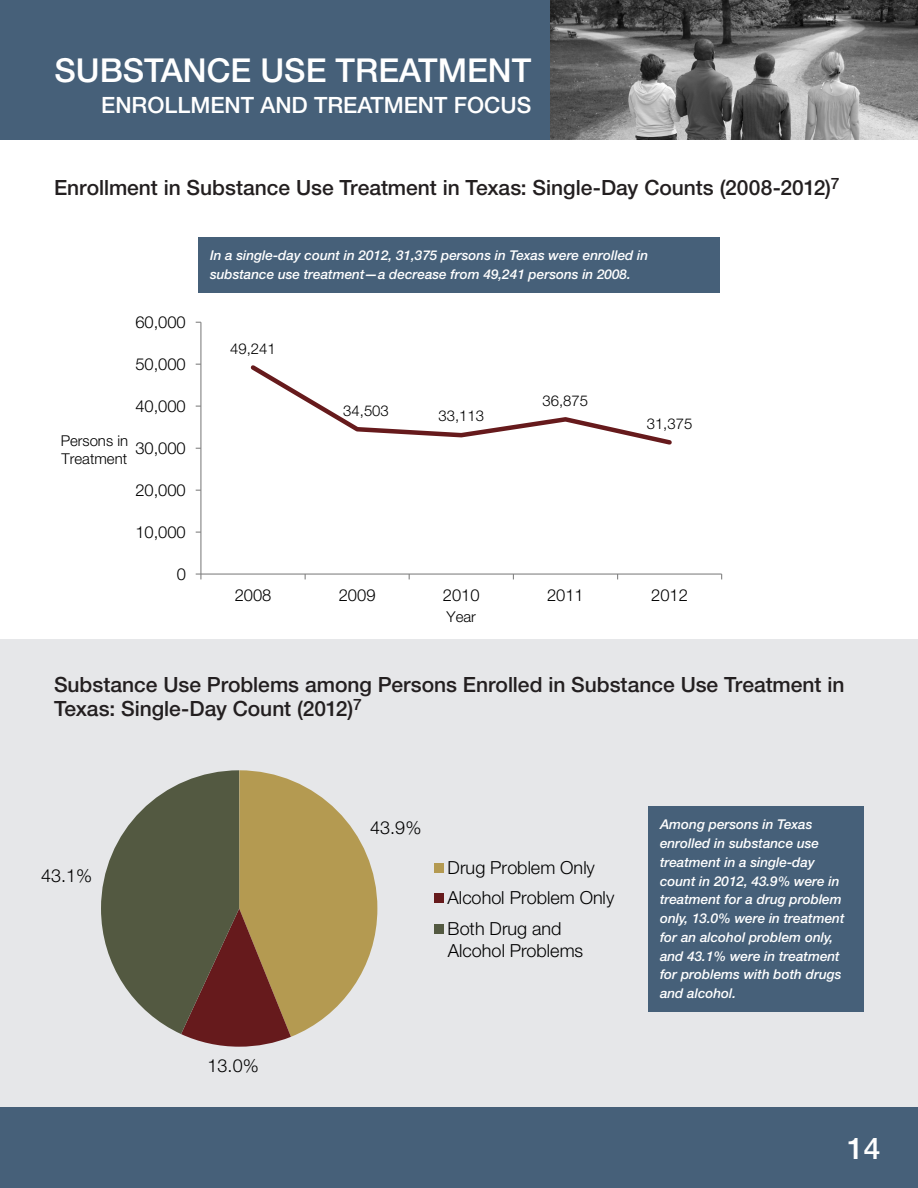
<style>
.page{position:relative;width:918px;height:1188px;background:#fff}
.page>*{position:absolute;margin:0;border:0;box-sizing:border-box;transform-origin:0 0}
.t1{font:500 33px "Helvetica Neue LT Std";color:#fff}
.t2{font:500 30px "Helvetica Neue LT Std";color:#fff}
.t3{font:500 22.5px "Helvetica Neue LT Std";color:#fff}
.t4{font:500 21px/24px "Helvetica Neue LT Std";color:#231f20}
.t5{font:300 18px/30.3px "Helvetica Neue LT Std";color:#000}
.t6{font:300 16.5px "Helvetica Neue LT Std";color:#000}
.t7{font:300 15px/17.7px "Helvetica Neue LT Std";color:#000}
.t8{font:italic 500 13.5px/18.8px "Helvetica Neue LT Std";color:#fff}
</style>
<div class="page">
<div style="left:0;top:0;width:551px;height:140px;background:#466079"></div>
<img style="left:551px;top:0;width:367px;height:140px">
<div style="left:0;top:1107px;width:918px;height:81px;background:#466079"></div>
<div style="left:0;top:639px;width:918px;height:468px;background:#e6e7e9"></div>
<div style="left:198px;top:237px;width:522px;height:56px;background:#466079"></div>
<hr style="left:200px;top:322px;width:1px;height:252px;background:#7f7f7f">
<hr style="left:201px;top:574px;width:521px;height:1px;background:#7f7f7f">
<svg style="left:250px;top:365px;width:422px;height:80px"></svg>
<svg style="left:101px;top:770px;width:276px;height:277px"></svg>
<div style="left:434px;top:863px;width:9px;height:10px;background:#b49a51"></div>
<div style="left:434px;top:894px;width:9px;height:9px;background:#661a1c"></div>
<div style="left:434px;top:924px;width:9px;height:9px;background:#535941"></div>
<div style="left:648px;top:806px;width:216px;height:206px;background:#466079"></div>
<h1 class="t1" style="left:54px;top:50px;width:478px">SUBSTANCE USE TREATMENT</h1>
<h2 class="t3" style="left:101px;top:92px;width:432px">ENROLLMENT AND TREATMENT FOCUS</h2>
<p class="t4" style="left:54px;top:175px;width:787px">Enrollment in Substance Use Treatment in Texas: Single-Day Counts (2008-2012)<sup>7</sup></p>
<p class="t6" style="left:135px;top:312px;width:52px">60,000</p>
<p class="t6" style="left:135px;top:354px;width:52px">50,000</p>
<p class="t6" style="left:135px;top:396px;width:52px">40,000</p>
<p class="t7" style="left:61px;top:432px;width:69px">Persons in<br>Treatment</p>
<p class="t6" style="left:135px;top:438px;width:52px">30,000</p>
<p class="t6" style="left:135px;top:480px;width:52px">20,000</p>
<p class="t6" style="left:135px;top:522px;width:52px">10,000</p>
<p class="t6" style="left:177px;top:564px;width:11px">0</p>
<p class="t8" style="left:210px;top:246px;width:440px">In a single-day count in 2012, 31,375 persons in Texas were enrolled in substance use treatment—a decrease from 49,241 persons in 2008.</p>
<p class="t7" style="left:230px;top:339px;width:47px">49,241</p>
<p class="t7" style="left:343px;top:401px;width:47px">34,503</p>
<p class="t7" style="left:438px;top:407px;width:47px">33,113</p>
<p class="t7" style="left:543px;top:391px;width:47px">36,875</p>
<p class="t7" style="left:647px;top:414px;width:47px">31,375</p>
<p class="t6" style="left:235px;top:585px;width:38px">2008</p>
<p class="t6" style="left:339px;top:585px;width:38px">2009</p>
<p class="t6" style="left:443px;top:585px;width:38px">2010</p>
<p class="t6" style="left:547px;top:585px;width:38px">2011</p>
<p class="t6" style="left:651px;top:585px;width:38px">2012</p>
<p class="t7" style="left:447px;top:608px;width:31px">Year</p>
<p class="t4" style="left:54px;top:673px;width:792px">Substance Use Problems among Persons Enrolled in Substance Use Treatment in<br>Texas: Single-Day Count (2012)<sup>7</sup></p>
<h3 class="t5" style="left:370px;top:813px;width:53px">43.9%</h3>
<h3 class="t5" style="left:41px;top:860px;width:53px">43.1%</h3>
<h3 class="t5" style="left:448px;top:852px;width:168px">Drug Problem Only<br>Alcohol Problem Only<br>Both Drug and</h3>
<h3 class="t5" style="left:448px;top:935px;width:137px">Alcohol Problems</h3>
<h3 class="t5" style="left:208px;top:1050px;width:53px">13.0%</h3>
<p class="t8" style="left:660px;top:815px;width:186px">Among persons in Texas enrolled in substance use treatment in a single-day count in 2012, 43.9% were in treatment for a drug problem only, 13.0% were in treatment for an alcohol problem only, and 43.1% were in treatment for problems with both drugs and alcohol.</p>
<h2 class="t2" style="left:847px;top:1130px;width:35px">14</h2>
</div>
